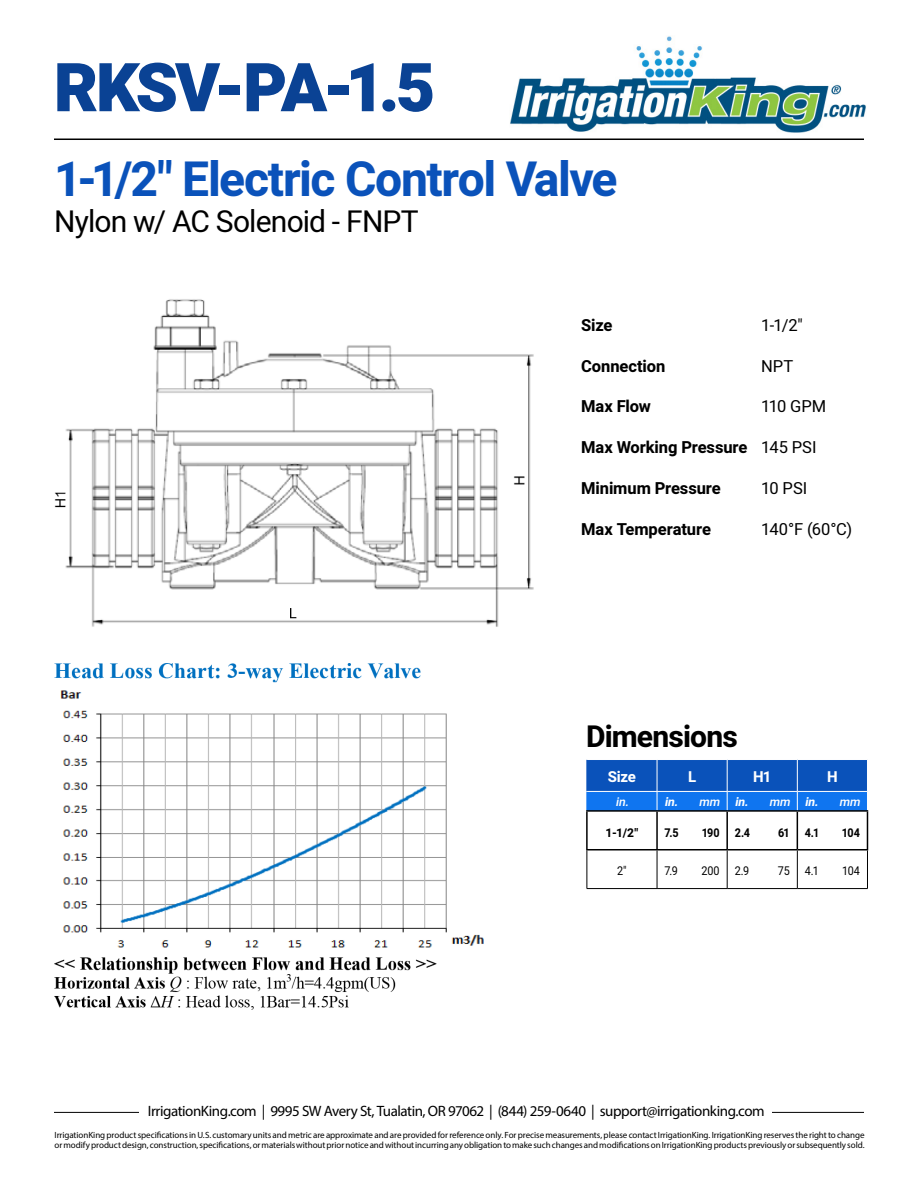
<style>
.page{position:relative;width:918px;height:1188px;background:#fff}
.page>*{position:absolute;margin:0;border:0;box-sizing:border-box;transform-origin:0 0}
.Part_Number{font:900 67.5px "Heebo";letter-spacing:-.05em;color:#0a4294}
.Part_Name{font:700 48px "Heebo";letter-spacing:-.03em;color:#0a52ba}
.Part_Name-2{font:30px "Heebo";letter-spacing:-.025em;color:#000}
.t1{font:700 30px "Heebo";letter-spacing:-.03em;color:#000}
.Body{font:700 16.5px "Heebo";letter-spacing:-.005em;color:#000}
.Body-2{font:16.5px "Heebo";letter-spacing:-.005em;color:#000}
.Tech_Specs_Subheader{font:15px "Myriad Pro";letter-spacing:-.03em;color:#000}
.t2{font:15px "Heebo";letter-spacing:-.025em;color:#000;scale:.9 1}
.Tech_Specs_-_Header{font:700 15px "Heebo";letter-spacing:-.03em;color:#fff}
.Tech_Specs_-_in__mm{font:700 12px "Heebo";letter-spacing:-.05em;color:#000;scale:.9 1}
.Tech_Specs_-_in__mm-2{font:12px "Heebo";letter-spacing:-.005em;color:#000;scale:.9 1}
.Tech_Specs_Sub_-_in{font:italic 700 12px "Heebo";color:#fff}
.Tech_Specs_-_Body{font:700 12px "Heebo";color:#000}
.Tech_Specs_Subheader-2{font:italic 500 12px "Heebo";color:#fff}
.Tech_Specs_-_Body-2{font:12px "Heebo";color:#000;scale:.9 1}
.t3{font:9.9px/11.9px "Heebo";letter-spacing:-.03em;color:#000;scale:.9 1}
.Tech_Specs_Subheader-3{font:9px/10.8px "Myriad Pro";letter-spacing:-.005em;color:#000}
.s1{font-weight:400}
.s2{font-weight:500}
</style>
<div class="page">
<hr style="left:54px;top:139px;width:810px;height:1px;background:#000">
<hr style="left:54px;top:1112px;width:111px;height:1px;background:#000">
<hr style="left:753px;top:1112px;width:111px;height:1px;background:#000">
<svg style="left:587px;top:760px;width:281px;height:50px;background:#1464cf"></svg>
<hr style="left:587px;top:850px;width:1px;height:38px;background:#000">
<hr style="left:657px;top:850px;width:1px;height:38px;background:#000">
<hr style="left:727px;top:850px;width:1px;height:38px;background:#000">
<hr style="left:797px;top:850px;width:1px;height:38px;background:#000">
<hr style="left:867px;top:850px;width:1px;height:38px;background:#000">
<hr style="left:587px;top:888px;width:70px;height:1px;background:#000">
<hr style="left:657px;top:888px;width:70px;height:1px;background:#000">
<hr style="left:727px;top:888px;width:70px;height:1px;background:#000">
<hr style="left:797px;top:888px;width:71px;height:1px;background:#000">
<hr style="left:586px;top:812px;width:2px;height:37px;background:#000">
<hr style="left:656px;top:812px;width:2px;height:37px;background:#000">
<hr style="left:726px;top:812px;width:2px;height:37px;background:#000">
<hr style="left:797px;top:812px;width:1px;height:37px;background:#000">
<hr style="left:867px;top:812px;width:1px;height:37px;background:#000">
<hr style="left:586px;top:849px;width:71px;height:1px;background:#000">
<hr style="left:657px;top:849px;width:70px;height:1px;background:#000">
<hr style="left:727px;top:849px;width:70px;height:1px;background:#000">
<hr style="left:797px;top:849px;width:71px;height:1px;background:#000">
<hr style="left:586px;top:810px;width:71px;height:2px;background:#000">
<hr style="left:657px;top:810px;width:70px;height:2px;background:#000">
<hr style="left:727px;top:810px;width:70px;height:2px;background:#000">
<hr style="left:797px;top:810px;width:71px;height:2px;background:#000">
<div style="left:139px;top:1103px;width:633px;height:18px;background:#fff"></div>
<img style="left:510px;top:36px;width:356px;height:97px">
<img style="left:54px;top:299px;width:480px;height:328px">
<img style="left:54px;top:663px;width:430px;height:346px">
<p class="Part_Number" style="left:54px;top:40px;width:383px">RKSV-PA-1.5</p>
<p class="Part_Name" style="left:54px;top:146px;width:565px">1-1/2" Electric Control Valve</p>
<p class="Part_Name-2" style="left:54px;top:201px;width:366px">Nylon w/ AC Solenoid - FNPT</p>
<p class="Body" style="left:581px;top:314px;width:33px">Size</p>
<p class="Body-2" style="left:761px;top:314px;width:43px">1-1/2"</p>
<p class="Body" style="left:581px;top:354px;width:86px">Connection</p>
<p class="Body-2" style="left:761px;top:354px;width:34px">NPT</p>
<p class="Body" style="left:581px;top:395px;width:71px">Max Flow</p>
<p class="Body-2" style="left:761px;top:395px;width:67px">110 GPM</p>
<p class="Body" style="left:581px;top:436px;width:237px">Max Working Pressure <span class="s1">145 PSI</span></p>
<p class="Body" style="left:581px;top:477px;width:141px">Minimum Pressure</p>
<p class="Body-2" style="left:761px;top:477px;width:48px">10 PSI</p>
<p class="Body" style="left:581px;top:518px;width:131px">Max Temperature</p>
<p class="Body-2" style="left:761px;top:518px;width:92px">140°F (60°C)</p>
<h3 class="t1" style="left:586px;top:716px;width:153px">Dimensions</h3>
<p class="Tech_Specs_-_Header" style="left:608px;top:766px;width:29px">Size</p>
<p class="Tech_Specs_-_Header" style="left:688px;top:766px;width:10px">L</p>
<p class="Tech_Specs_-_Header" style="left:753px;top:766px;width:20px">H1</p>
<p class="Tech_Specs_-_Header" style="left:827px;top:766px;width:12px">H</p>
<p class="Tech_Specs_Subheader-2" style="left:615px;top:793px;width:17px">in.</p>
<p class="Tech_Specs_Sub_-_in" style="left:665px;top:793px;width:60px">in. <span class="s2">mm</span></p>
<p class="Tech_Specs_Sub_-_in" style="left:735px;top:793px;width:60px">in. <span class="s2">mm</span></p>
<p class="Tech_Specs_Sub_-_in" style="left:805px;top:793px;width:60px">in. <span class="s2">mm</span></p>
<p class="Tech_Specs_-_Body" style="left:606px;top:824px;width:34px">1-1/2"</p>
<p class="Tech_Specs_-_in__mm" style="left:665px;top:824px;width:17px">7.5</p>
<p class="Tech_Specs_-_in__mm" style="left:702px;top:824px;width:21px">190</p>
<p class="Tech_Specs_-_in__mm" style="left:735px;top:824px;width:19px">2.4</p>
<p class="Tech_Specs_-_in__mm" style="left:778px;top:824px;width:15px">61</p>
<p class="Tech_Specs_-_in__mm" style="left:805px;top:824px;width:18px">4.1</p>
<p class="Tech_Specs_-_in__mm" style="left:842px;top:824px;width:22px">104</p>
<p class="Tech_Specs_-_Body-2" style="left:617px;top:863px;width:12px">2"</p>
<p class="Tech_Specs_-_in__mm-2" style="left:665px;top:863px;width:16px">7.9</p>
<p class="Tech_Specs_-_in__mm-2" style="left:701px;top:863px;width:22px">200</p>
<p class="Tech_Specs_-_in__mm-2" style="left:735px;top:863px;width:18px">2.9</p>
<p class="Tech_Specs_-_in__mm-2" style="left:778px;top:863px;width:15px">75</p>
<p class="Tech_Specs_-_in__mm-2" style="left:805px;top:863px;width:17px">4.1</p>
<p class="Tech_Specs_-_in__mm-2" style="left:842px;top:863px;width:21px">104</p>
<h3 class="t2" style="left:175px;top:1101px;width:633px">ValveKing.com | 9995 SW Avery St, Tualatin, OR 97062 | (800) 222-7246 | support@valveking.com</h3>
<p class="Tech_Specs_Subheader-3" style="left:55px;top:1129px;width:812px">IrrigationKing product specifications in U.S. customary units and metric are approximate and are provided for reference only. For precise measurements, please contact IrrigationKing. IrrigationKing reserves the right to change or modify product design, construction, specifications, or materials without prior notice and without incurring any obligation to make such changes and modifications on IrrigationKing products previously or subsequently sold.</p>
<p class="Tech_Specs_Subheader" style="left:148px;top:1102px;width:618px">IrrigationKing.com | 9995 SW Avery St, Tualatin, OR 97062 | (844) 259-0640 | support@irrigationking.com</p>
<p class="t3" style="left:54px;top:1127px;width:901px">ValveKing product specifications in U.S. customary units and metric are approximate and are provided for reference only. For precise measurements, please contact ValveKing. ValveKing reserves the right to change or modify product design, construction, specifications, or materials without prior notice and without incurring any obligation to make such changes and modifications on ValveKing products previously or subsequently sold.</p>
</div>
